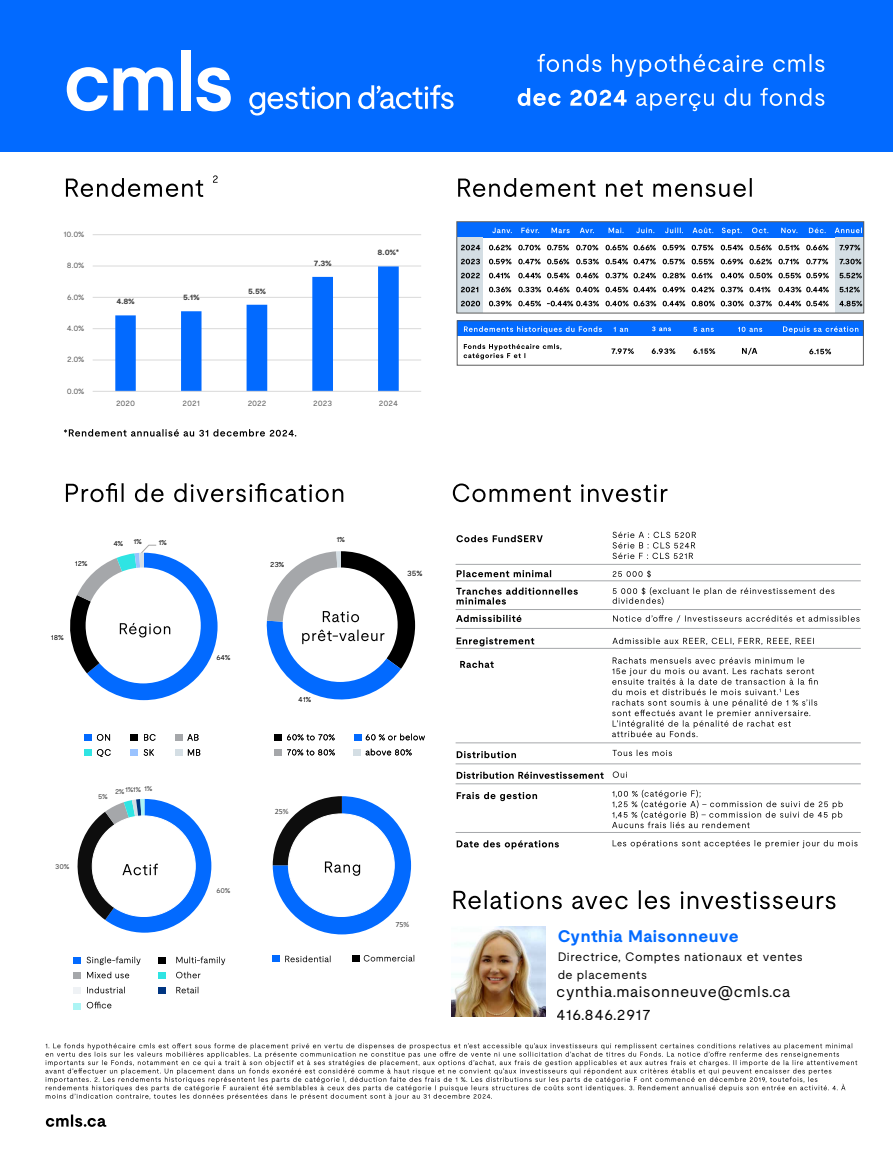
<style>
.page{position:relative;width:893px;height:1155px;background:#fff}
.page>*{position:absolute;margin:0;border:0;box-sizing:border-box;transform-origin:0 0}
.t1{font:700 16.8px "Moderat";letter-spacing:.03em;color:#026aff}
.t2{font:15.75px/22.4px "Moderat";letter-spacing:.035em;color:#000}
.t3{font:12.25px/18.2px "Moderat";letter-spacing:.045em;color:#000}
.t4{font:8.26px "Moderat";color:#595959}
.t5{font:700 8.26px "Moderat";color:#404040}
.t6{font:8.12px "Moderat";color:#000}
.t7{font:8.01px "Calibri";color:#404040}
.t8{font:7.84px "Moderat";color:#000}
.t9{font:7.63px "Moderat";color:#000}
.t10{font:7.49px "Moderat";color:#404040}
</style>
<div class="page">
<svg style="left:66px;top:178px;width:137px;height:19px"></svg>
<svg style="left:66px;top:483px;width:277px;height:19px"></svg>
<svg style="left:453px;top:484px;width:214px;height:18px"></svg>
<svg style="left:453px;top:890px;width:382px;height:19px"></svg>
<svg style="left:458px;top:178px;width:293px;height:19px"></svg>
<svg style="left:213px;top:175px;width:5px;height:8px"></svg>
<svg style="left:46px;top:1115px;width:61px;height:12px"></svg>
<svg style="left:64px;top:429px;width:232px;height:8px"></svg>
<svg style="left:45px;top:1043px;width:812px;height:57px"></svg>
<div style="left:0;top:0;width:892px;height:152px;background:#026aff"></div>
<div style="left:457px;top:321px;width:406px;height:15px;background:#026aff"></div>
<div style="left:457px;top:222px;width:406px;height:16px;background:#026aff"></div>
<div style="left:456px;top:238px;width:27px;height:75px;background:#d4dee4"></div>
<div style="left:835px;top:238px;width:28px;height:75px;background:#d4dee4"></div>
<svg style="left:464px;top:326px;width:138px;height:7px"></svg>
<svg style="left:613px;top:327px;width:15px;height:5px"></svg>
<svg style="left:652px;top:327px;width:19px;height:4px"></svg>
<svg style="left:693px;top:327px;width:20px;height:5px"></svg>
<svg style="left:738px;top:327px;width:24px;height:5px"></svg>
<svg style="left:783px;top:326px;width:75px;height:7px"></svg>
<svg style="left:463px;top:344px;width:98px;height:16px"></svg>
<svg style="left:492px;top:228px;width:20px;height:5px"></svg>
<svg style="left:521px;top:228px;width:18px;height:5px"></svg>
<svg style="left:551px;top:228px;width:18px;height:5px"></svg>
<svg style="left:580px;top:228px;width:14px;height:5px"></svg>
<svg style="left:608px;top:228px;width:15px;height:5px"></svg>
<svg style="left:636px;top:228px;width:18px;height:5px"></svg>
<svg style="left:665px;top:228px;width:18px;height:5px"></svg>
<svg style="left:692px;top:228px;width:21px;height:5px"></svg>
<svg style="left:721px;top:228px;width:20px;height:7px"></svg>
<svg style="left:752px;top:228px;width:16px;height:5px"></svg>
<svg style="left:781px;top:228px;width:16px;height:5px"></svg>
<svg style="left:808px;top:228px;width:17px;height:5px"></svg>
<svg style="left:834px;top:228px;width:26px;height:5px"></svg>
<svg style="left:489px;top:245px;width:22px;height:61px"></svg>
<svg style="left:518px;top:245px;width:23px;height:61px"></svg>
<svg style="left:547px;top:245px;width:52px;height:61px"></svg>
<svg style="left:605px;top:245px;width:51px;height:61px"></svg>
<svg style="left:662px;top:245px;width:23px;height:61px"></svg>
<svg style="left:691px;top:245px;width:23px;height:61px"></svg>
<svg style="left:720px;top:245px;width:23px;height:61px"></svg>
<svg style="left:749px;top:245px;width:23px;height:61px"></svg>
<svg style="left:778px;top:245px;width:50px;height:61px"></svg>
<svg style="left:839px;top:245px;width:23px;height:61px"></svg>
<svg style="left:461px;top:245px;width:19px;height:61px"></svg>
<div style="left:272px;top:955px;width:7px;height:7px;background:#026aff"></div>
<div style="left:352px;top:955px;width:7px;height:7px;background:#000"></div>
<svg style="left:364px;top:955px;width:50px;height:7px"></svg>
<svg style="left:285px;top:956px;width:45px;height:6px"></svg>
<div style="left:74px;top:957px;width:7px;height:7px;background:#026aff"></div>
<div style="left:74px;top:972px;width:7px;height:7px;background:#a5a7aa"></div>
<div style="left:159px;top:957px;width:7px;height:7px;background:#000"></div>
<div style="left:159px;top:972px;width:7px;height:7px;background:#2fe4e3"></div>
<div style="left:159px;top:987px;width:7px;height:7px;background:#003581"></div>
<div style="left:74px;top:987px;width:7px;height:7px;background:#eff2f5"></div>
<div style="left:74px;top:1003px;width:7px;height:7px;background:#acf4f4"></div>
<svg style="left:176px;top:957px;width:49px;height:36px"></svg>
<svg style="left:87px;top:957px;width:54px;height:51px"></svg>
<svg style="left:611px;top:348px;width:22px;height:6px"></svg>
<svg style="left:651px;top:348px;width:24px;height:6px"></svg>
<svg style="left:693px;top:348px;width:22px;height:6px"></svg>
<svg style="left:742px;top:348px;width:15px;height:7px"></svg>
<svg style="left:809px;top:349px;width:22px;height:5px"></svg>
<svg style="left:67px;top:67px;width:41px;height:44px"></svg>
<svg style="left:114px;top:67px;width:59px;height:43px"></svg>
<div style="left:181px;top:50px;width:10px;height:60px;background:#fff"></div>
<svg style="left:196px;top:67px;width:35px;height:44px"></svg>
<svg style="left:249px;top:86px;width:101px;height:30px"></svg>
<svg style="left:358px;top:85px;width:95px;height:24px"></svg>
<svg style="left:517px;top:54px;width:307px;height:57px"></svg>
<svg style="left:456px;top:570px;width:121px;height:76px"></svg>
<svg style="left:460px;top:661px;width:33px;height:7px"></svg>
<svg style="left:456px;top:751px;width:60px;height:7px"></svg>
<svg style="left:456px;top:772px;width:147px;height:7px"></svg>
<svg style="left:456px;top:792px;width:81px;height:9px"></svg>
<svg style="left:456px;top:840px;width:103px;height:9px"></svg>
<svg style="left:456px;top:535px;width:86px;height:7px"></svg>
<svg style="left:612px;top:532px;width:84px;height:27px"></svg>
<svg style="left:612px;top:570px;width:247px;height:75px"></svg>
<svg style="left:612px;top:657px;width:205px;height:80px"></svg>
<svg style="left:612px;top:750px;width:60px;height:28px"></svg>
<svg style="left:612px;top:840px;width:245px;height:8px"></svg>
<svg style="left:612px;top:790px;width:230px;height:38px"></svg>
<hr style="left:455px;top:564px;width:405px;height:1px;background:#a5a7aa">
<hr style="left:455px;top:581px;width:405px;height:1px;background:#a5a7aa">
<hr style="left:455px;top:609px;width:405px;height:1px;background:#a5a7aa">
<hr style="left:455px;top:628px;width:405px;height:1px;background:#a5a7aa">
<hr style="left:455px;top:648px;width:405px;height:1px;background:#a5a7aa">
<hr style="left:455px;top:743px;width:405px;height:1px;background:#a5a7aa">
<hr style="left:455px;top:764px;width:405px;height:1px;background:#a5a7aa">
<hr style="left:455px;top:784px;width:405px;height:1px;background:#a5a7aa">
<hr style="left:455px;top:832px;width:405px;height:1px;background:#a5a7aa">
<div style="left:274px;top:734px;width:7px;height:7px;background:#000"></div>
<div style="left:274px;top:749px;width:7px;height:7px;background:#a5a7aa"></div>
<div style="left:354px;top:734px;width:7px;height:7px;background:#026aff"></div>
<div style="left:354px;top:749px;width:7px;height:7px;background:#d4dee4"></div>
<svg style="left:365px;top:734px;width:60px;height:21px"></svg>
<svg style="left:287px;top:734px;width:48px;height:21px"></svg>
<div style="left:84px;top:734px;width:7px;height:7px;background:#026aff"></div>
<div style="left:84px;top:749px;width:7px;height:7px;background:#2fe4e3"></div>
<div style="left:131px;top:734px;width:7px;height:7px;background:#000"></div>
<div style="left:131px;top:749px;width:7px;height:7px;background:#9ac3ff"></div>
<div style="left:176px;top:734px;width:7px;height:7px;background:#a5a7aa"></div>
<div style="left:175px;top:749px;width:8px;height:7px;background:#d4dee4"></div>
<svg style="left:97px;top:734px;width:14px;height:23px"></svg>
<svg style="left:144px;top:734px;width:11px;height:22px"></svg>
<svg style="left:187px;top:734px;width:13px;height:22px"></svg>
<svg style="left:70px;top:545px;width:147px;height:155px"></svg>
<svg style="left:266px;top:551px;width:149px;height:149px"></svg>
<svg style="left:273px;top:796px;width:138px;height:138px"></svg>
<svg style="left:77px;top:799px;width:134px;height:134px"></svg>
<hr style="left:93px;top:360px;width:328px;height:1px;background:#d9d9d9">
<hr style="left:93px;top:329px;width:328px;height:1px;background:#d9d9d9">
<hr style="left:93px;top:297px;width:328px;height:1px;background:#d9d9d9">
<hr style="left:93px;top:266px;width:328px;height:1px;background:#d9d9d9">
<hr style="left:93px;top:235px;width:328px;height:1px;background:#d9d9d9">
<svg style="left:115px;top:266px;width:284px;height:125px"></svg>
<hr style="left:93px;top:391px;width:328px;height:1px;background:#d9d9d9">
<img style="left:452px;top:926px;width:94px;height:91px">
<p class="t4" style="left:64px;top:228px;width:22px">10.0%</p>
<p class="t4" style="left:67px;top:259px;width:19px">8.0%</p>
<p class="t4" style="left:67px;top:290px;width:18px">6.0%</p>
<p class="t4" style="left:67px;top:322px;width:19px">4.0%</p>
<p class="t4" style="left:67px;top:353px;width:18px">2.0%</p>
<p class="t4" style="left:67px;top:384px;width:19px">0.0%</p>
<p class="t5" style="left:116px;top:295px;width:20px">4.8%</p>
<p class="t5" style="left:183px;top:291px;width:18px">5.1%</p>
<p class="t5" style="left:248px;top:285px;width:19px">5.5%</p>
<p class="t5" style="left:314px;top:257px;width:19px">7.3%</p>
<p class="t5" style="left:377px;top:246px;width:23px">8.0%*</p>
<p class="t4" style="left:116px;top:397px;width:21px">2020</p>
<p class="t4" style="left:183px;top:397px;width:19px">2021</p>
<p class="t4" style="left:248px;top:397px;width:20px">2022</p>
<p class="t4" style="left:313px;top:397px;width:20px">2023</p>
<p class="t4" style="left:379px;top:397px;width:21px">2024</p>
<p class="t9" style="left:75px;top:557px;width:14px">12%</p>
<p class="t9" style="left:113px;top:537px;width:11px">4%</p>
<p class="t9" style="left:133px;top:535px;width:10px">1%</p>
<p class="t9" style="left:159px;top:537px;width:10px">1%</p>
<p class="t9" style="left:51px;top:632px;width:14px">18%</p>
<p class="t10" style="left:55px;top:860px;width:15px">30%</p>
<p class="t10" style="left:115px;top:784px;width:39px">2%1%1% 1%</p>
<p class="t10" style="left:98px;top:791px;width:11px">5%</p>
<p class="t9" style="left:216px;top:652px;width:15px">64%</p>
<p class="t8" style="left:270px;top:558px;width:16px">23%</p>
<p class="t8" style="left:336px;top:533px;width:10px">1%</p>
<p class="t8" style="left:298px;top:693px;width:14px">41%</p>
<p class="t10" style="left:216px;top:884px;width:15px">60%</p>
<p class="t7" style="left:275px;top:806px;width:15px">25%</p>
<p class="t6" style="left:407px;top:567px;width:16px">35%</p>
<p class="t7" style="left:395px;top:918px;width:15px">75%</p>
<h1 class="t1" style="left:557px;top:924px;width:182px">Cynthia Maisonneuve</h1>
<p class="t3" style="left:557px;top:946px;width:247px">Directrice, Comptes nationaux et ventes de placements</p>
<p class="t2" style="left:556px;top:980px;width:235px">cynthia.maisonneuve@cmls.ca<br>416.846.2917</p>
</div>
